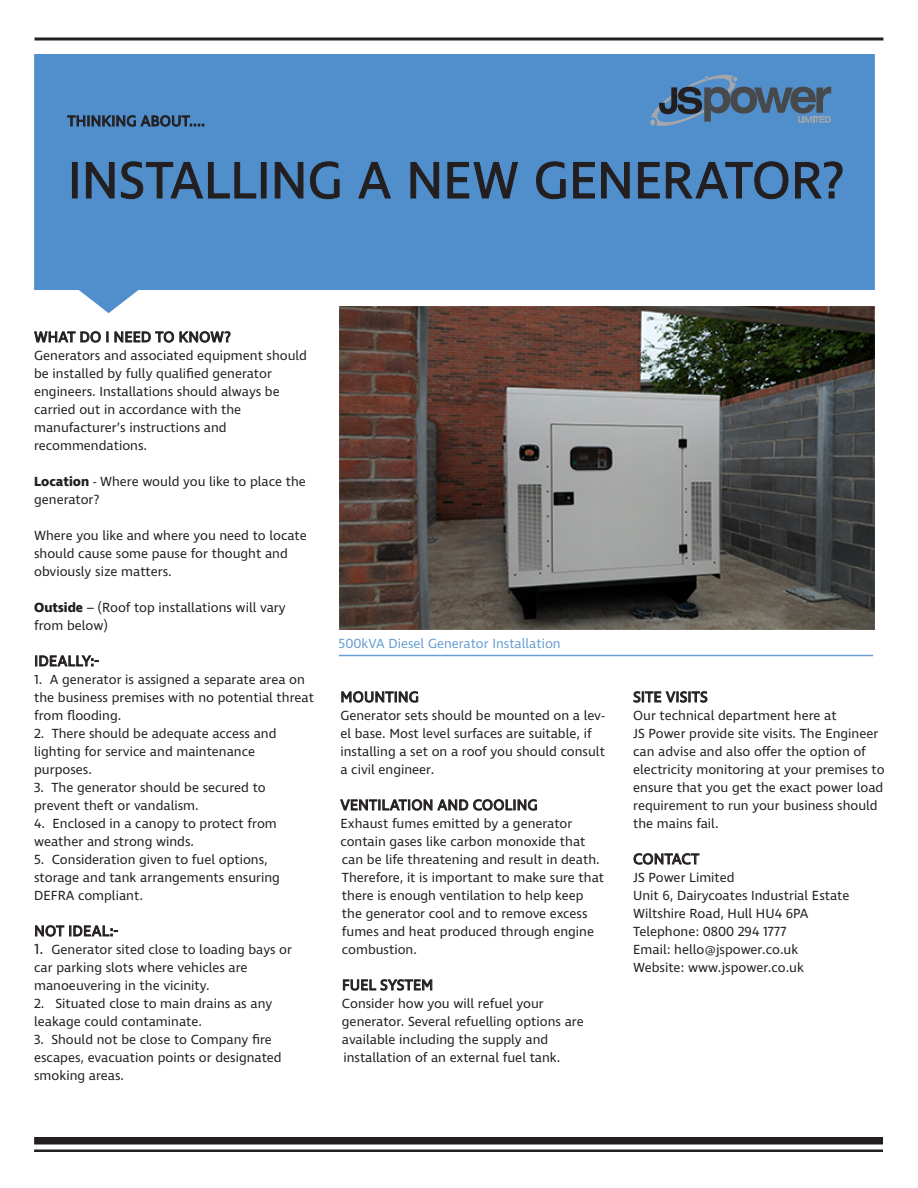
<style>
.page{position:relative;width:918px;height:1188px;background:#fff}
.page>*{position:absolute;margin:0;border:0;box-sizing:border-box;transform-origin:0 0}
.Subhead{font:52.5px "Ingra";color:#231f20}
.Subhead-2{font:15px "Ingra";letter-spacing:.015em;color:#231f20}
.Body_Text{font:15px "Ingra";letter-spacing:.02em;color:#231f20}
.Body_Text-2{font:13.5px/18px "Ingra";color:#231f20}
.Subhead-3{font:13.5px/18px "Ingra";color:#231f20}
.t1{font:13.5px "Ingra";color:#689ed3}
.s1{font-weight:700}
.s2{font-size:15px}
</style>
<div class="page">
<svg style="left:34px;top:54px;width:841px;height:259px;fill:#518fcc"></svg>
<svg style="left:67px;top:113px;width:137px;height:14px"></svg>
<div style="left:72px;top:162px;width:6px;height:36px;border:1px solid #231f20"></div>
<svg style="left:86px;top:162px;width:29px;height:37px"></svg>
<svg style="left:121px;top:161px;width:135px;height:38px"></svg>
<div style="left:261px;top:162px;width:5px;height:36px;border:1px solid #231f20"></div>
<svg style="left:274px;top:162px;width:30px;height:37px"></svg>
<svg style="left:310px;top:161px;width:30px;height:38px"></svg>
<svg style="left:358px;top:161px;width:33px;height:38px"></svg>
<svg style="left:410px;top:162px;width:29px;height:37px"></svg>
<svg style="left:447px;top:162px;width:71px;height:37px"></svg>
<svg style="left:536px;top:161px;width:30px;height:38px"></svg>
<svg style="left:573px;top:162px;width:22px;height:37px"></svg>
<svg style="left:601px;top:162px;width:29px;height:37px"></svg>
<svg style="left:638px;top:162px;width:22px;height:37px"></svg>
<svg style="left:666px;top:161px;width:123px;height:38px"></svg>
<svg style="left:795px;top:161px;width:48px;height:38px"></svg>
<svg style="left:34px;top:331px;width:74px;height:12px"></svg>
<svg style="left:114px;top:331px;width:117px;height:12px"></svg>
<svg style="left:35px;top:655px;width:64px;height:12px"></svg>
<svg style="left:35px;top:925px;width:83px;height:12px"></svg>
<hr style="left:339px;top:655px;width:534px;height:1px;background:#689ed3">
<div style="left:34px;top:1137px;width:849px;height:7px;background:#231f20"></div>
<hr style="left:34px;top:1149px;width:849px;height:3px;background:#231f20">
<hr style="left:35px;top:38px;width:848px;height:2px;background:#231f20">
<svg style="left:341px;top:691px;width:78px;height:12px"></svg>
<svg style="left:340px;top:799px;width:197px;height:12px"></svg>
<svg style="left:343px;top:979px;width:90px;height:12px"></svg>
<svg style="left:633px;top:691px;width:75px;height:12px"></svg>
<svg style="left:633px;top:853px;width:67px;height:12px"></svg>
<svg style="left:650px;top:75px;width:181px;height:51px"></svg>
<img style="left:339px;top:306px;width:536px;height:324px">
<p class="Subhead-2" style="left:68px;top:112px;width:139px">THINKING ABOUT....</p>
<p class="Subhead" style="left:68px;top:148px;width:779px">INSTALLING A NEW GENERATOR?</p>
<p class="Subhead-2" style="left:34px;top:328px;width:198px">WHAT DO I NEED TO KNOW?</p>
<p class="Body_Text-2" style="left:34px;top:347px;width:274px">Generators and associated equipment should be installed by fully qualified generator engineers. Installations should always be</p>
<p class="Body_Text-2" style="left:34px;top:401px;width:209px">carried out in accordance with the manufacturer’s instructions and</p>
<p class="Body_Text-2" style="left:34px;top:437px;width:114px">recommendations.</p>
<p class="Body_Text-2" style="left:34px;top:473px;width:273px"><span class="s1">Location</span> - Where would you like to place the generator?</p>
<p class="Body_Text-2" style="left:34px;top:527px;width:274px">Where you like and where you need to locate should cause some pause for thought and obviously size matters.</p>
<p class="Body_Text-2" style="left:34px;top:599px;width:253px"><span class="s1">Outside</span> – (Roof top installations will vary from below)</p>
<p class="Subhead-2" style="left:34px;top:652px;width:66px">IDEALLY:-</p>
<p class="Subhead-3" style="left:34px;top:671px;width:281px">1. A generator is assigned a separate area on the business premises with no potential threat from flooding.</p>
<p class="Body_Text-2" style="left:34px;top:725px;width:244px">2. There should be adequate access and</p>
<p class="Body_Text-2" style="left:34px;top:743px;width:222px">lighting for service and maintenance purposes.</p>
<p class="Body_Text-2" style="left:34px;top:779px;width:233px">3. The generator should be secured to prevent theft or vandalism.</p>
<p class="Body_Text-2" style="left:34px;top:815px;width:244px">4. Enclosed in a canopy to protect from</p>
<p class="Body_Text-2" style="left:34px;top:833px;width:162px">weather and strong winds.</p>
<p class="Body_Text-2" style="left:34px;top:851px;width:235px">5. Consideration given to fuel options,</p>
<p class="Body_Text-2" style="left:34px;top:869px;width:247px">storage and tank arrangements ensuring</p>
<p class="Body_Text-2" style="left:34px;top:887px;width:110px">DEFRA compliant.</p>
<p class="Subhead-2" style="left:34px;top:922px;width:85px">NOT IDEAL:-</p>
<p class="Body_Text-2" style="left:34px;top:941px;width:260px"><span class="s2">1.</span> Generator sited close to loading bays or</p>
<p class="Body_Text-2" style="left:34px;top:959px;width:215px">car parking slots where vehicles are manoeuvering in the vicinity.</p>
<p class="Body_Text-2" style="left:34px;top:995px;width:240px">2. Situated close to main drains as any leakage could contaminate.</p>
<p class="Body_Text-2" style="left:34px;top:1031px;width:249px">3. Should not be close to Company fire escapes, evacuation points or designated smoking areas.</p>
<p class="t1" style="left:339px;top:635px;width:224px">500kVA Diesel Generator Installation</p>
<p class="Body_Text" style="left:341px;top:688px;width:80px">MOUNTING</p>
<p class="Body_Text-2" style="left:340px;top:707px;width:266px">Generator sets should be mounted on a lev&shy;el base. Most level surfaces are suitable, if installing a set on a roof you should consult a civil engineer.</p>
<p class="Subhead-2" style="left:341px;top:796px;width:199px">VENTILATION AND COOLING</p>
<p class="Body_Text-2" style="left:340px;top:815px;width:265px">Exhaust fumes emitted by a generator contain gases like carbon monoxide that can be life threatening and result in death.<br>Therefore, it is important to make sure that there is enough ventilation to help keep the generator cool and to remove excess fumes and heat produced through engine combustion.</p>
<p class="Subhead-2" style="left:342px;top:976px;width:93px">FUEL SYSTEM</p>
<p class="Body_Text-2" style="left:342px;top:995px;width:203px">Consider how you will refuel your</p>
<p class="Body_Text-2" style="left:342px;top:1013px;width:243px">generator. Several refuelling options are available including the supply and</p>
<p class="Body_Text-2" style="left:343px;top:1049px;width:218px">installation of an external fuel tank.</p>
<p class="Subhead-2" style="left:633px;top:688px;width:76px">SITE VISITS</p>
<p class="Body_Text-2" style="left:633px;top:707px;width:253px">Our technical department here at<br>JS Power provide site visits. The Engineer can advise and also offer the option of electricity monitoring at your premises to ensure that you get the exact power load</p>
<p class="Body_Text-2" style="left:633px;top:797px;width:246px">requirement to run your business should the mains fail.</p>
<p class="Body_Text" style="left:633px;top:850px;width:67px">CONTACT</p>
<p class="Body_Text-2" style="left:633px;top:869px;width:103px">JS Power Limited</p>
<p class="Body_Text-2" style="left:633px;top:887px;width:218px">Unit 6, Dairycoates Industrial Estate</p>
<p class="Body_Text-2" style="left:633px;top:905px;width:177px">Wiltshire Road, Hull HU4 6PA</p>
<p class="Body_Text-2" style="left:633px;top:923px;width:155px">Telephone: 0800 294 1777</p>
<p class="Body_Text-2" style="left:633px;top:941px;width:167px">Email: hello@jspower.co.uk</p>
<p class="Body_Text-2" style="left:633px;top:959px;width:172px">Website: www.jspower.co.uk</p>
</div>
